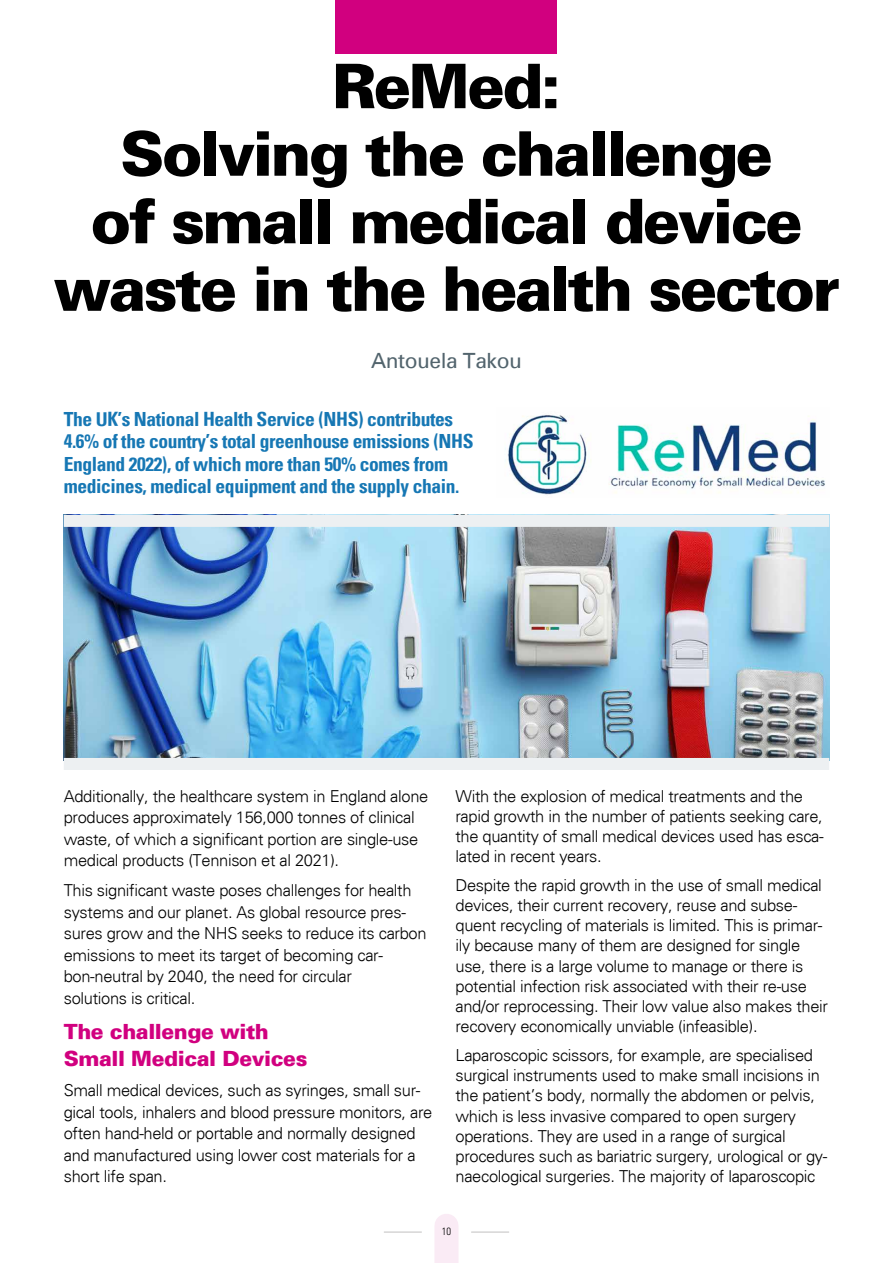
<style>
.page{position:relative;width:893px;height:1263px;background:#fff}
.page>*{position:absolute;margin:0;border:0;box-sizing:border-box;transform-origin:0 0}
.t1{font:900 61.5px/67.5px "Univers";letter-spacing:-.045em;color:#000;text-align:center}
.t2{font:900 21px/26.8px "Univers";letter-spacing:-.02em;color:#d1007f}
.t3{font:21px "Univers";letter-spacing:-.02em;color:#52646d}
.t4{font:700 condensed 19.5px/22.5px "Univers";letter-spacing:-.02em;color:#1677b4}
.t5{font:300 16.5px/20.2px "Univers";letter-spacing:-.02em;color:#000}
.t6{font:300 condensed 10.5px "Univers";color:#000}
</style>
<div class="page">
<hr style="left:384px;top:1232px;width:37px;height:1px;background:#c1c0c0">
<hr style="left:471px;top:1232px;width:38px;height:1px;background:#c1c0c0">
<img style="left:64px;top:527px;width:765px;height:231px">
<div style="left:64px;top:515px;width:765px;height:12px;background:#edf0f2"></div>
<div style="left:64px;top:758px;width:765px;height:12px;background:#edf0f2"></div>
<div style="left:336px;top:0;width:221px;height:53px;background:#d1007f"></div>
<img style="left:505px;top:415px;width:320px;height:80px">
<div style="left:434px;top:1226px;width:24px;height:37px;background:#faebf5"></div>
<h1 class="t1" style="left:53px;top:51px;width:788px">ReMed:<br>Solving the challenge<br>of small medical device waste in the health sector</h1>
<p class="t3" style="left:371px;top:347px;width:152px">Antouela Takou</p>
<p class="t4" style="left:64px;top:407px;width:411px">The UK’s National Health Service (NHS) contributes 4.6% of the country’s total greenhouse emissions (NHS England 2022), of which more than 50% comes from medicines, medical equipment and the supply chain.</p>
<p class="t5" style="left:64px;top:785px;width:366px;line-height:21.5px">Additionally, the healthcare system in England alone produces approximately 156,000 tonnes of clinical waste, of which a significant portion are single-use medical products (Tennison et al 2021).</p>
<p class="t5" style="left:64px;top:879px;width:364px;line-height:21.5px">This significant waste poses challenges for health systems and our planet. As global resource pres&shy;sures grow and the NHS seeks to reduce its carbon emissions to meet its target of becoming car&shy;bon-neutral by 2040, the need for circular<br>solutions is critical.</p>
<p class="t2" style="left:64px;top:1018px;width:245px">The challenge with<br>Small Medical Devices</p>
<p class="t5" style="left:64px;top:1079px;width:370px;line-height:21.5px">Small medical devices, such as syringes, small sur&shy;gical tools, inhalers and blood pressure monitors, are often hand-held or portable and normally designed and manufactured using lower cost materials for a short life span.</p>
<p class="t5" style="left:455px;top:785px;width:370px">With the explosion of medical treatments and the rapid growth in the number of patients seeking care, the quantity of small medical devices used has esca&shy;lated in recent years.</p>
<p class="t5" style="left:455px;top:875px;width:374px">Despite the rapid growth in the use of small medical devices, their current recovery, reuse and subse&shy;quent recycling of materials is limited. This is primar&shy;ily because many of them are designed for single use, there is a large volume to manage or there is potential infection risk associated with their re-use and/or reprocessing. Their low value also makes their recovery economically unviable (infeasible).</p>
<p class="t5" style="left:455px;top:1045px;width:373px">Laparoscopic scissors, for example, are specialised surgical instruments used to make small incisions in the patient’s body, normally the abdomen or pelvis, which is less invasive compared to open surgery operations. They are used in a range of surgical procedures such as bariatric surgery, urological or gy&shy;naecological surgeries. The majority of laparoscopic</p>
<p class="t6" style="left:442px;top:1225px;width:11px">10</p>
</div>
